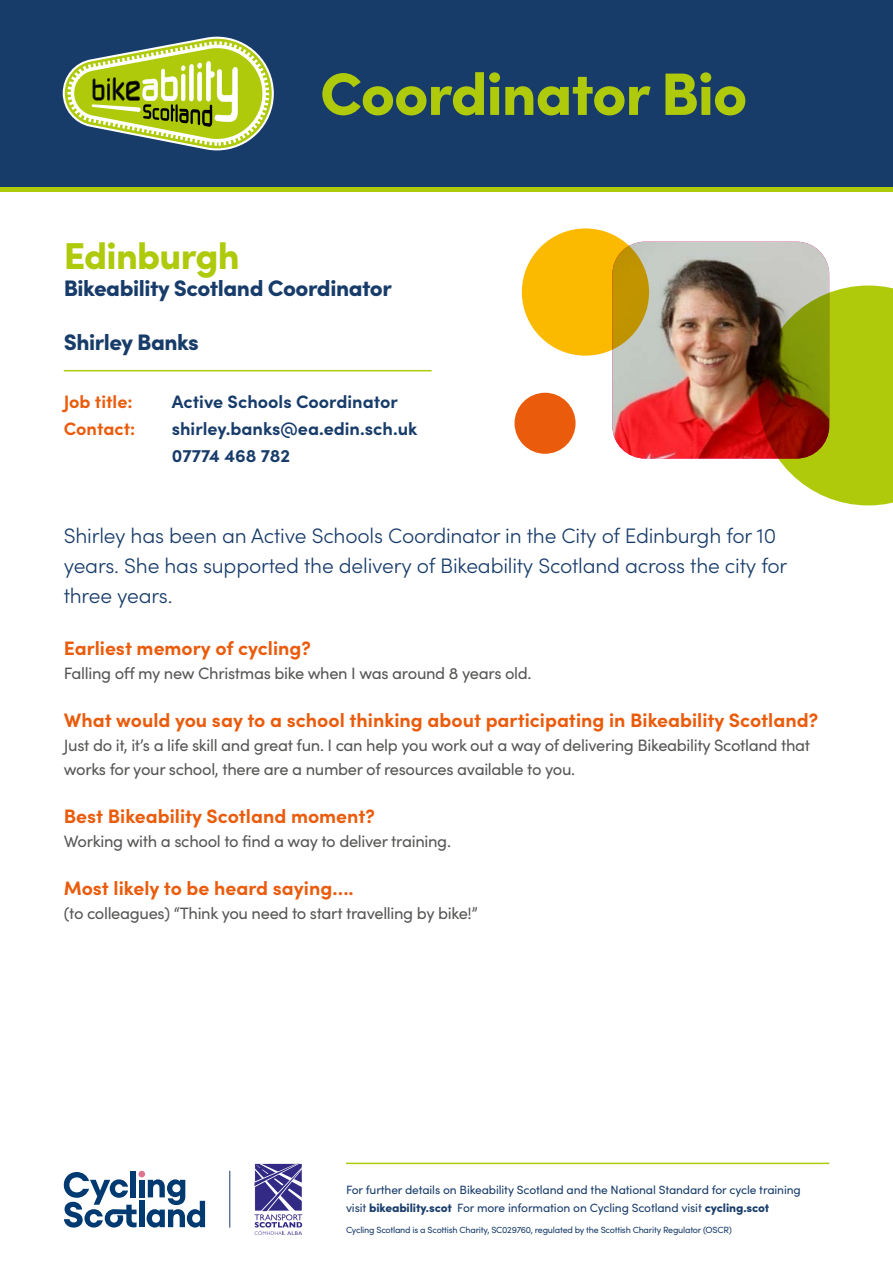
<style>
.page{position:relative;width:893px;height:1263px;background:#fff}
.page>*{position:absolute;margin:0;border:0;box-sizing:border-box;transform-origin:0 0}
.t1{font:900 60px "Sofia Pro";letter-spacing:-.02em;color:#afca0b}
.t2{font:900 37.5px "Sofia Pro";letter-spacing:-.02em;color:#afca0b}
.t3{font:900 22.5px "Sofia Pro";letter-spacing:-.02em;color:#183c6a}
.t4{font:300 21px/30px "Sofia Pro";letter-spacing:-.01em;color:#183c6a}
.t5{font:700 19.5px "Sofia Pro";color:#ea5b0b}
.t6{font:700 18px/27px "Sofia Pro";color:#183c6a}
.t7{font:700 18px "Sofia Pro";color:#ea5b0b}
.t8{font:16.5px/24px "Sofia Pro";letter-spacing:-.02em;color:#575756}
.t9{font:12px/17.7px "Sofia Pro";letter-spacing:-.01em;color:#183c6a}
.t10{font:9px "Sofia Pro";letter-spacing:-.025em;color:#183c6a}
.s1{font-weight:900}
</style>
<div class="page">
<div style="left:0;top:0;width:893px;height:187px;background:#183c6a"></div>
<img style="left:612px;top:242px;width:217px;height:216px">
<div style="left:514px;top:393px;width:62px;height:61px;background:#ea5b0b;border-radius:50%"></div>
<svg style="left:758px;top:285px;width:135px;height:220px;background:#a09e25"></svg>
<svg style="left:522px;top:228px;width:127px;height:128px;background:#eeb101"></svg>
<svg style="left:63px;top:37px;width:211px;height:113px"></svg>
<hr style="left:64px;top:370px;width:368px;height:1px;background:#afca0b">
<hr style="left:0;top:187px;width:893px;height:4px;background:#afca0b">
<hr style="left:346px;top:1162px;width:483px;height:2px;background:#afca0b">
<div style="left:138px;top:1171px;width:7px;height:6px;background:#dd7591;border-radius:50%"></div>
<div style="left:131px;top:1171px;width:5px;height:26px;background:#003a70"></div>
<div style="left:139px;top:1180px;width:5px;height:17px;background:#003a70"></div>
<div style="left:139px;top:1201px;width:5px;height:26px;background:#003a70"></div>
<svg style="left:147px;top:1179px;width:58px;height:48px"></svg>
<svg style="left:64px;top:1172px;width:73px;height:55px"></svg>
<svg style="left:255px;top:1163px;width:47px;height:72px"></svg>
<hr style="left:229px;top:1171px;width:1px;height:56px;background:#183c6a">
<h1 class="t1" style="left:320px;top:47px;width:429px">Coordinator Bio</h1>
<h2 class="t2" style="left:64px;top:226px;width:177px">Edinburgh</h2>
<h3 class="t3" style="left:64px;top:270px;width:330px">Bikeability Scotland Coordinator</h3>
<h3 class="t3" style="left:64px;top:324px;width:137px">Shirley Banks</h3>
<p class="t7" style="left:64px;top:388px;width:70px">Job title:</p>
<p class="t6" style="left:172px;top:387px;width:228px">Active Schools Coordinator</p>
<p class="t7" style="left:64px;top:415px;width:73px">Contact:</p>
<p class="t6" style="left:172px;top:414px;width:247px">shirley.banks@ea.edin.sch.uk<br>07774 468 782</p>
<p class="t4" style="left:64px;top:519px;width:725px">Shirley has been an Active Schools Coordinator in the City of Edinburgh for 10 years. She has supported the delivery of Bikeability Scotland across the city for three years.</p>
<p class="t5" style="left:64px;top:633px;width:249px">Earliest memory of cycling?</p>
<p class="t8" style="left:64px;top:660px;width:469px">Falling off my new Christmas bike when I was around 8 years old.</p>
<p class="t5" style="left:64px;top:705px;width:756px">What would you say to a school thinking about participating in Bikeability Scotland?</p>
<p class="t8" style="left:64px;top:732px;width:748px">Just do it, it’s a life skill and great fun. I can help you work out a way of delivering Bikeability Scotland that works for your school, there are a number of resources available to you.</p>
<p class="t5" style="left:64px;top:801px;width:313px">Best Bikeability Scotland moment?</p>
<p class="t8" style="left:64px;top:828px;width:389px">Working with a school to find a way to deliver training.</p>
<p class="t5" style="left:64px;top:873px;width:291px">Most likely to be heard saying….</p>
<p class="t8" style="left:64px;top:900px;width:416px">(to colleagues) “Think you need to start travelling by bike!”</p>
<p class="t9" style="left:346px;top:1181px;width:456px">For further details on Bikeability Scotland and the National Standard for cycle training visit <span class="s1">bikeability.scot</span> For more information on Cycling Scotland visit <span class="s1">cycling.scot</span></p>
<p class="t10" style="left:346px;top:1223px;width:387px">Cycling Scotland is a Scottish Charity, SC029760, regulated by the Scottish Charity Regulator (OSCR)</p>
</div>
